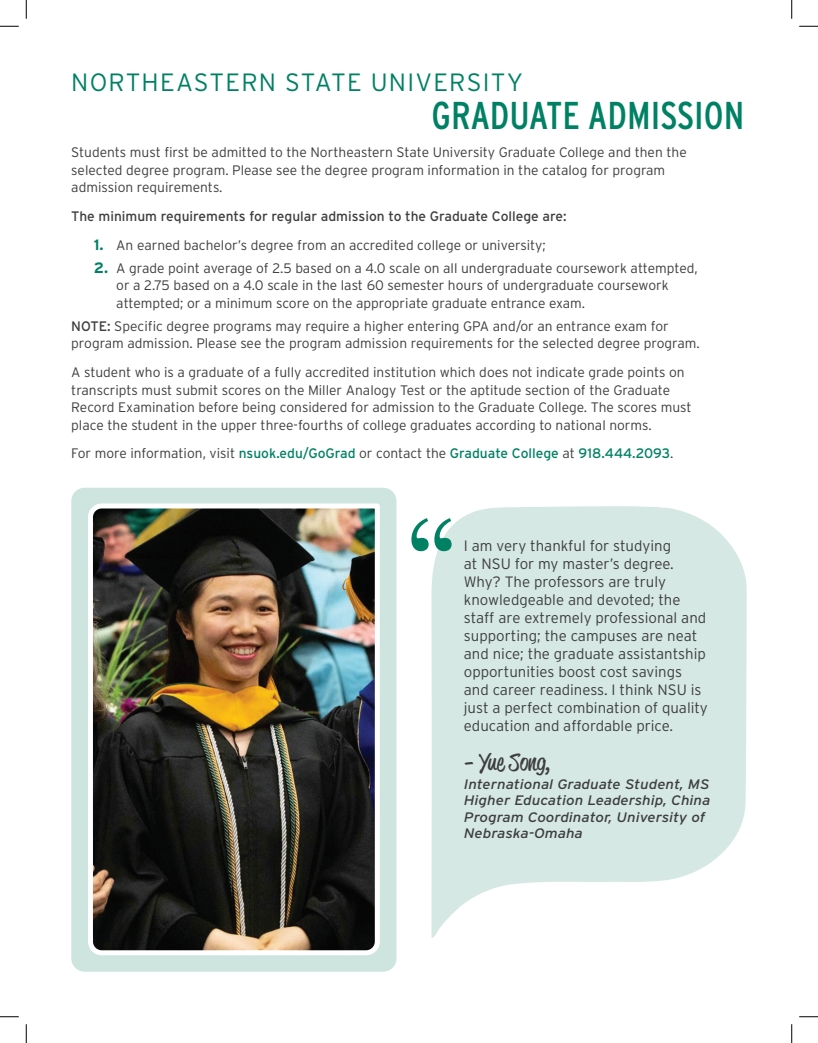
<style>
.page{position:relative;width:818px;height:1043px;background:#fff}
.page>*{position:absolute;margin:0;border:0;box-sizing:border-box;transform-origin:0 0}
.t1{font:condensed 38.75px "Interstate";color:#008164}
.t2{font:300 25px "Interstate";letter-spacing:.05em;color:#008164}
.t3{font:23.75px "Reklame Script";color:#3e3e3f;scale:1.1 1}
.t4{font:300 15px/18px "Interstate";color:#3e3e3f}
.t5{font:300 13.75px/17.5px "Interstate";color:#3e3e3f}
.t6{font:italic 13.75px/16.5px "Interstate";color:#3e3e3f;scale:1.1 1}
.t7{font:13.75px "Interstate";color:#008164}
.t8{font:13.75px "Interstate";color:#3e3e3f}
.s1{font-weight:700;font-size:15px;color:#008164}
.s2{font-weight:400}
.s3{font-weight:300;color:#3e3e3f}
</style>
<div class="page">
<svg style="left:431px;top:506px;width:315px;height:432px;background:#dbebe7"></svg>
<div style="left:71px;top:488px;width:325px;height:483px;background:#cee4de;border-radius:13px"></div>
<img style="left:88px;top:503px;width:292px;height:453px">
<svg style="left:411px;top:518px;width:40px;height:33px"></svg>
<svg style="left:0;top:25px;width:19px;height:2px"></svg>
<svg style="left:799px;top:25px;width:19px;height:2px"></svg>
<svg style="left:0;top:1016px;width:19px;height:1px"></svg>
<svg style="left:799px;top:1016px;width:19px;height:1px"></svg>
<svg style="left:25px;top:0;width:2px;height:19px"></svg>
<svg style="left:25px;top:1024px;width:2px;height:18px"></svg>
<svg style="left:791px;top:0;width:1px;height:19px"></svg>
<svg style="left:791px;top:1024px;width:1px;height:18px"></svg>
<h2 class="t2" style="left:71px;top:67px;width:453px">NORTHEASTERN STATE UNIVERSITY</h2>
<h1 class="t1" style="left:431px;top:92px;width:314px">GRADUATE ADMISSION</h1>
<p class="t5" style="left:71px;top:143px;width:617px">Students must first be admitted to the Northeastern State University Graduate College and then the selected degree program. Please see the degree program information in the catalog for program admission requirements.</p>
<p class="t8" style="left:71px;top:208px;width:497px">The minimum requirements for regular admission to the Graduate College are:</p>
<p class="t5" style="left:94px;top:236px;width:453px"><span class="s1">1.</span> An earned bachelor’s degree from an accredited college or university;</p>
<p class="t5" style="left:116px;top:259px;width:583px;text-indent:-22px"><span class="s1">2.</span> A grade point average of 2.5 based on a 4.0 scale on all undergraduate coursework attempted, or a 2.75 based on a 4.0 scale in the last 60 semester hours of undergraduate coursework attempted; or a minimum score on the appropriate graduate entrance exam.</p>
<p class="t5" style="left:71px;top:317px;width:630px"><span class="s2">NOTE:</span> Specific degree programs may require a higher entering GPA and/or an entrance exam for program admission. Please see the program admission requirements for the selected degree program.</p>
<p class="t5" style="left:71px;top:363px;width:621px">A student who is a graduate of a fully accredited institution which does not indicate grade points on transcripts must submit scores on the Miller Analogy Test or the aptitude section of the Graduate Record Examination before being considered for admission to the Graduate College. The scores must place the student in the upper three-fourths of college graduates according to national norms.</p>
<p class="t7" style="left:71px;top:445px;width:603px"><span class="s3">For more information, visit</span> nsuok.edu/GoGrad <span class="s3">or contact the</span> Graduate College <span class="s3">at</span> 918.444.2093<span class="s3">.</span></p>
<p class="t4" style="left:464px;top:536px;width:245px">I am very thankful for studying<br>at NSU for my master’s degree.<br>Why? The professors are truly knowledgeable and devoted; the staff are extremely professional and supporting; the campuses are neat and nice; the graduate assistantship opportunities boost cost savings and career readiness. I think NSU is just a perfect combination of quality education and affordable price.</p>
<h3 class="t3" style="left:464px;top:746px;width:80px">- Yue Song,</h3>
<p class="t6" style="left:464px;top:775px;width:225px">International Graduate Student, MS<br>Higher Education Leadership, China<br>Program Coordinator, University of<br>Nebraska-Omaha</p>
</div>
